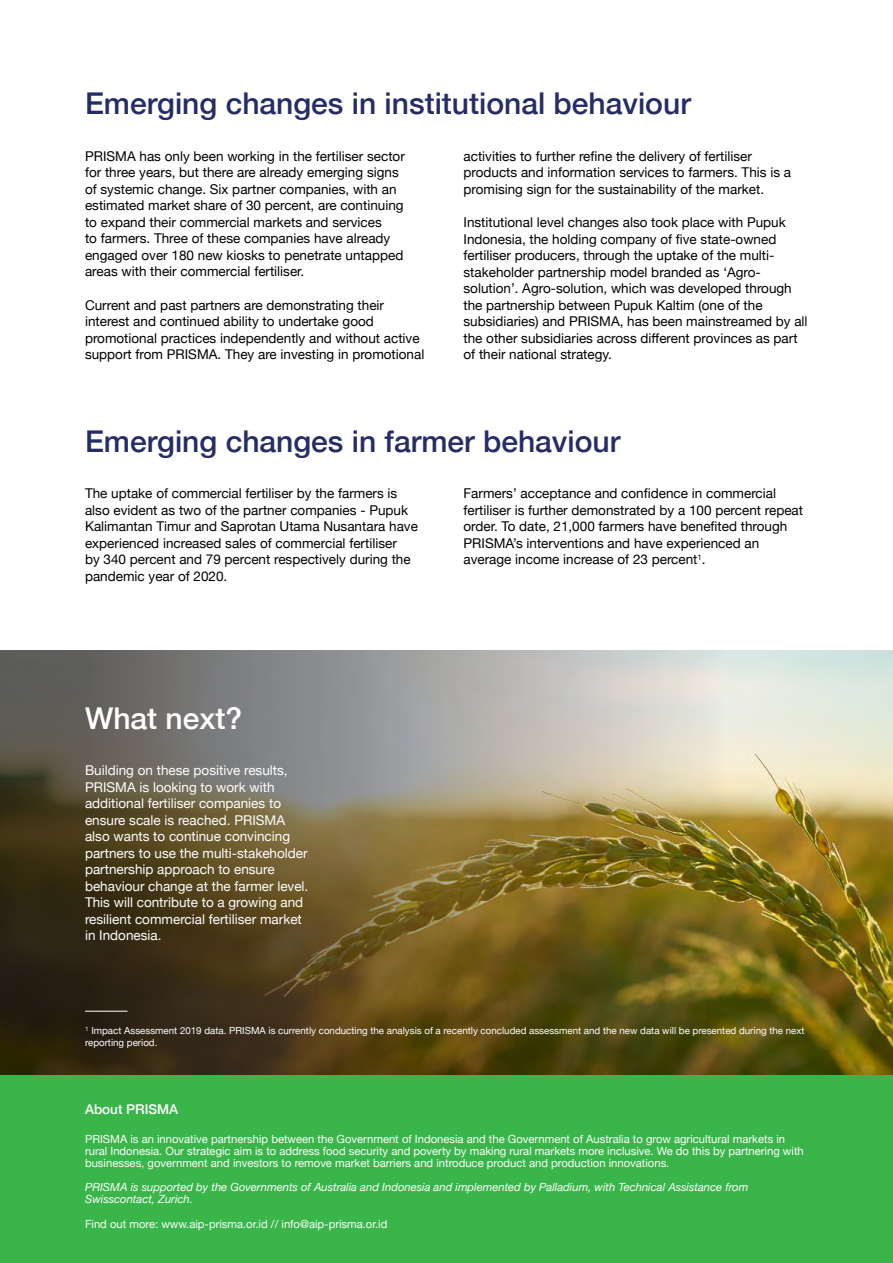
<style>
.page{position:relative;width:893px;height:1263px;background:#fff}
.page>*{position:absolute;margin:0;border:0;box-sizing:border-box;transform-origin:0 0}
.t1{font:500 30px "Helvetica Neue";color:#262d66}
.t2{font:500 30px "Helvetica Neue";color:#fff}
.t3{font:13.5px/16.5px "Helvetica Neue";color:#000}
.t4{font:13.5px/16.5px "Helvetica Neue";color:#fff}
.t5{font:500 13.5px "Helvetica Neue";color:#fff}
.t6{font:11.25px/12px "Helvetica Neue";color:#fff}
.t7{font:italic 11.25px/12px "Helvetica Neue";color:#fff}
.t8{font:9.75px/11.7px "Helvetica Neue";color:#fff}
</style>
<div class="page">
<img style="left:727px;top:651px;width:166px;height:425px">
<img style="left:0;top:651px;width:727px;height:425px">
<hr style="left:85px;top:1011px;width:43px;height:1px;background:#fff">
<div style="left:0;top:1076px;width:893px;height:187px;background:#39b54a"></div>
<h1 class="t1" style="left:85px;top:79px;width:607px">Emerging changes in institutional behaviour</h1>
<p class="t3" style="left:85px;top:149px;width:321px">PRISMA has only been working in the fertiliser sector for three years, but there are already emerging signs of systemic change. Six partner companies, with an estimated market share of 30 percent, are continuing to expand their commercial markets and services<br>to farmers. Three of these companies have already engaged over 180 new kiosks to penetrate untapped areas with their commercial fertiliser.</p>
<p class="t3" style="left:85px;top:298px;width:341px">Current and past partners are demonstrating their interest and continued ability to undertake good promotional practices independently and without active support from PRISMA. They are investing in promotional</p>
<p class="t3" style="left:463px;top:149px;width:329px">activities to further refine the delivery of fertiliser products and information services to farmers. This is a promising sign for the sustainability of the market.</p>
<p class="t3" style="left:463px;top:215px;width:346px">Institutional level changes also took place with Pupuk Indonesia, the holding company of five state-owned fertiliser producers, through the uptake of the multi&shy;stakeholder partnership model branded as ‘Agro&shy;solution’. Agro-solution, which was developed through the partnership between Pupuk Kaltim (one of the subsidiaries) and PRISMA, has been mainstreamed by all the other subsidiaries across different provinces as part of their national strategy.</p>
<h1 class="t1" style="left:85px;top:417px;width:537px">Emerging changes in farmer behaviour</h1>
<p class="t3" style="left:85px;top:486px;width:334px">The uptake of commercial fertiliser by the farmers is also evident as two of the partner companies - Pupuk Kalimantan Timur and Saprotan Utama Nusantara have experienced increased sales of commercial fertiliser<br>by 340 percent and 79 percent respectively during the pandemic year of 2020.</p>
<p class="t3" style="left:463px;top:486px;width:341px">Farmers’ acceptance and confidence in commercial fertiliser is further demonstrated by a 100 percent repeat order. To date, 21,000 farmers have benefited through PRISMA’s interventions and have experienced an average income increase of 23 percent<sup>1</sup>.</p>
<h1 class="t2" style="left:85px;top:694px;width:159px">What next?</h1>
<p class="t4" style="left:85px;top:763px;width:225px">Building on these positive results, PRISMA is looking to work with additional fertiliser companies to ensure scale is reached. PRISMA also wants to continue convincing partners to use the multi-stakeholder partnership approach to ensure behaviour change at the farmer level.<br>This will contribute to a growing and resilient commercial fertiliser market in Indonesia.</p>
<p class="t8" style="left:85px;top:1026px;width:721px"><sup>1</sup> Impact Assessment 2019 data. PRISMA is currently conducting the analysis of a recently concluded assessment and the new data will be presented during the next reporting period.</p>
<p class="t5" style="left:85px;top:1098px;width:95px">About PRISMA</p>
<p class="t6" style="left:85px;top:1133px;width:720px">PRISMA is an innovative partnership between the Government of Indonesia and the Government of Australia to grow agricultural markets in rural Indonesia. Our strategic aim is to address food security and poverty by making rural markets more inclusive. We do this by partnering with businesses, government and investors to remove market barriers and introduce product and production innovations.</p>
<p class="t7" style="left:85px;top:1182px;width:665px">PRISMA is supported by the Governments of Australia and Indonesia and implemented by Palladium, with Technical Assistance from<br>Swisscontact, Zurich.</p>
<p class="t6" style="left:85px;top:1219px;width:304px">Find out more: www.aip-prisma.or.id // info@aip-prisma.or.id</p>
</div>
